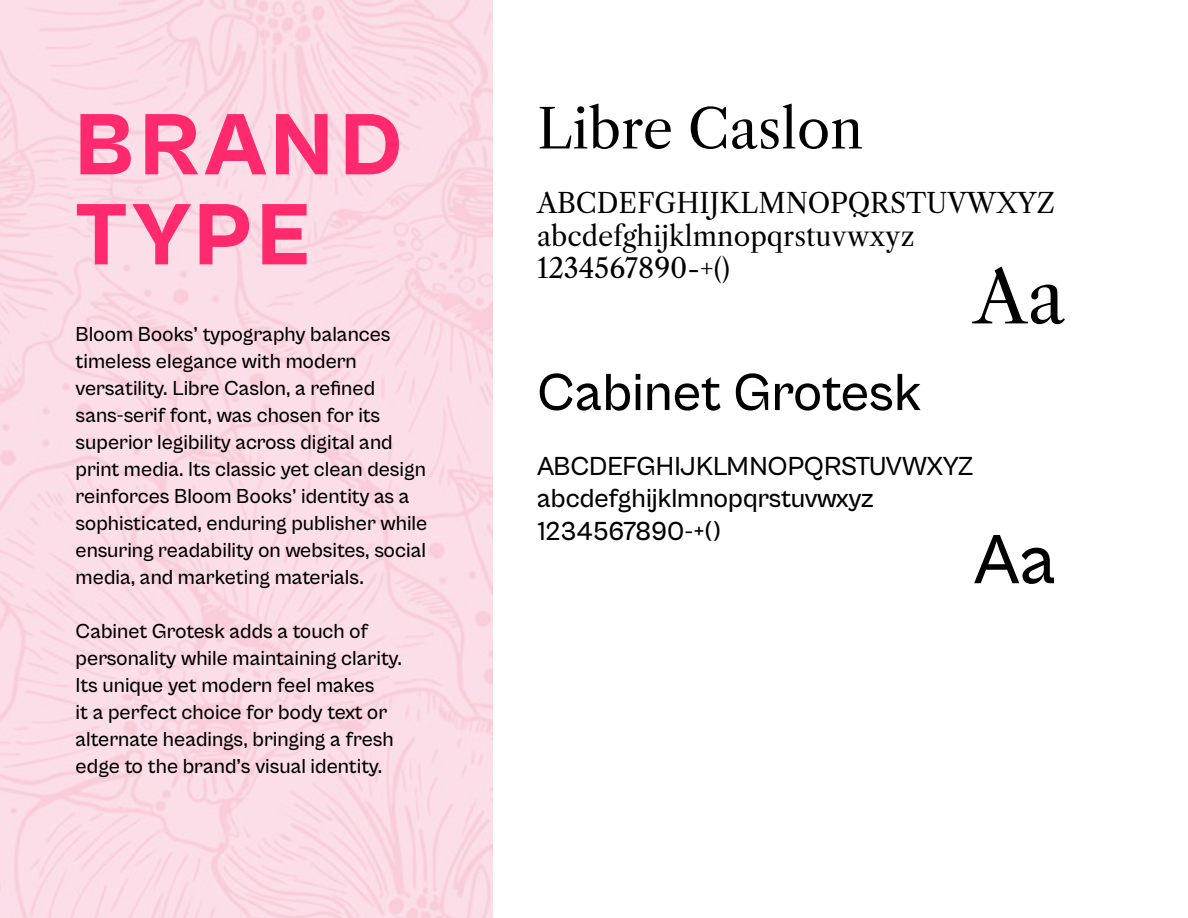
<style>
.page{position:relative;width:1188px;height:918px;background:#fff}
.page>*{position:absolute;margin:0;border:0;box-sizing:border-box;transform-origin:0 0}
.t1{font:800 90px/90px "Cabinet Grotesk";letter-spacing:.055em;color:#ff296d}
.t2{font:72px "Libre Caslon Text";color:#000}
.t3{font:500 72px "Cabinet Grotesk";color:#000}
.t4{font:500 54px "Cabinet Grotesk";color:#000}
.t5{font:54px "Libre Caslon Text";color:#000}
.t6{font:27px/32.4px "Libre Caslon Text";color:#000}
.t7{font:500 27px/32.4px "Cabinet Grotesk";letter-spacing:-.01em;color:#000}
.t8{font:500 21px/27px "Cabinet Grotesk";color:#000}
</style>
<div class="page">
<h1 class="t1" style="left:76px;top:102px;width:328px">BRAND<br>TYPE</h1>
<h3 class="t5" style="left:537px;top:96px;width:328px">Libre Caslon</h3>
<p class="t6" style="left:537px;top:187px;width:519px">ABCDEFGHIJKLMNOPQRSTUVWXYZ abcdefghijklmnopqrstuvwxyz<br>1234567890-+()</p>
<h2 class="t2" style="left:974px;top:254px;width:93px">Aa</h2>
<p class="t8" style="left:76px;top:321px;width:353px">Bloom Books’ typography balances timeless elegance with modern versatility. Libre Caslon, a refined sans-serif font, was chosen for its superior legibility across digital and print media. Its classic yet clean design reinforces Bloom Books’ identity as a sophisticated, enduring publisher while ensuring readability on websites, social media, and marketing materials.</p>
<p class="t8" style="left:76px;top:618px;width:328px">Cabinet Grotesk adds a touch of personality while maintaining clarity.<br>Its unique yet modern feel makes<br>it a perfect choice for body text or alternate headings, bringing a fresh edge to the brand’s visual identity.</p>
<h3 class="t4" style="left:537px;top:363px;width:386px">Cabinet Grotesk</h3>
<p class="t7" style="left:537px;top:450px;width:438px">ABCDEFGHIJKLMNOPQRSTUVWXYZ abcdefghijklmnopqrstuvwxyz<br>1234567890-+()</p>
<h2 class="t3" style="left:974px;top:521px;width:84px">Aa</h2>
</div>
